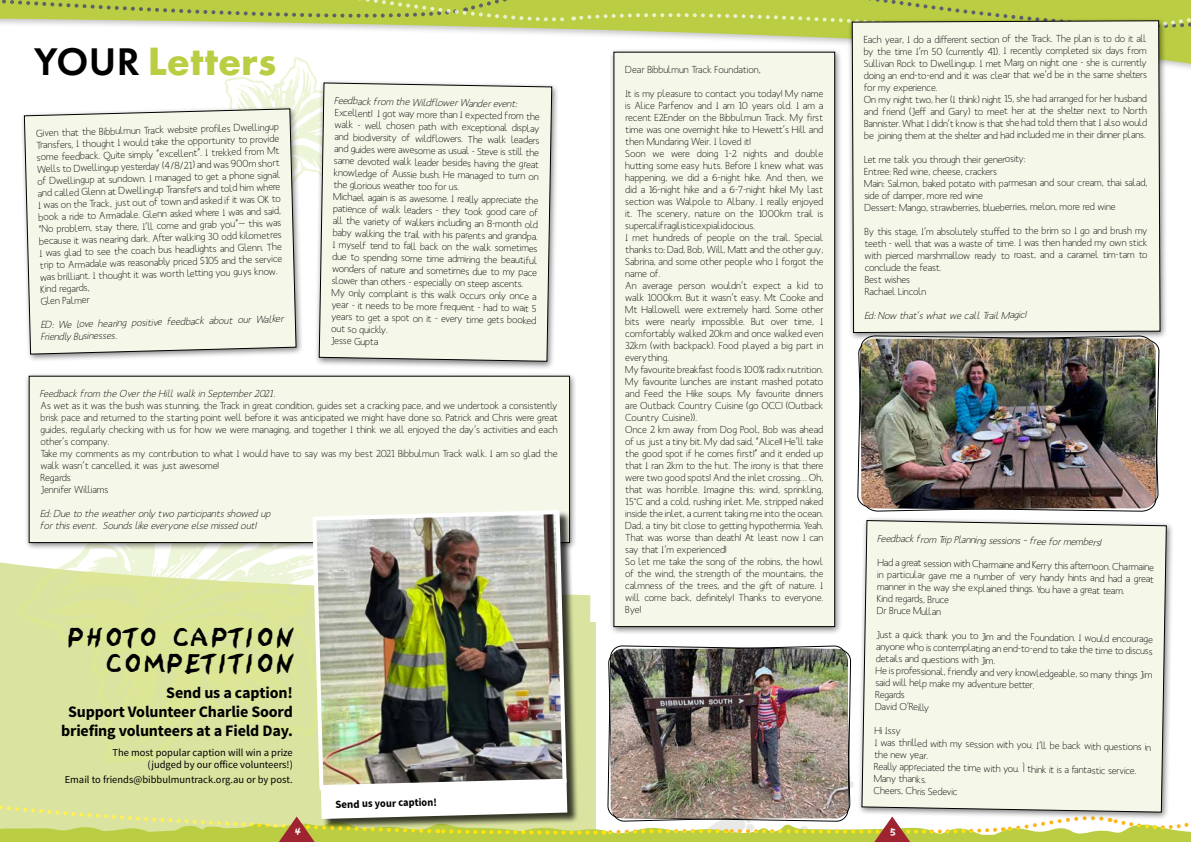
<style>
.page{position:relative;width:1191px;height:842px;background:#fff}
.page>*{position:absolute;margin:0;border:0;box-sizing:border-box;transform-origin:0 0}
.t1{font:700 41px "Futura PT";color:#bbce43}
.t2{font:22px/26px "Sand";letter-spacing:.2em;color:#000;text-align:right}
.t3{font:700 16px/19px "Source Sans Pro";letter-spacing:-.01em;color:#000;text-align:right}
.t4{font:700 11px "Source Sans Pro";color:#000}
.t5{font:10.5px/12px "Source Sans Pro";color:#000;text-align:right}
.t6{font:10px/12px "Mank Sans";color:#000}
.t7{font:italic 10px/12px "Mank Sans";color:#000}
.t8{font:9px "Sand";color:#fff}
.s1{font-weight:600;font-size:40px;color:#000}
</style>
<div class="page">
<svg style="left:606px;top:35px;width:585px;height:34px"></svg>
<svg style="left:0;top:0;width:1191px;height:35px;background:#c3d16a"></svg>
<div style="left:0;top:622px;width:595px;height:215px;background:#dbe3a0"></div>
<svg style="left:0;top:562px;width:590px;height:60px;fill:#dbe3a0"></svg>
<svg style="left:17px;top:551px;width:293px;height:211px"></svg>
<svg style="left:119px;top:735px;width:12px;height:22px"></svg>
<svg style="left:169px;top:573px;width:17px;height:19px"></svg>
<svg style="left:173px;top:636px;width:13px;height:4px"></svg>
<svg style="left:194px;top:559px;width:10px;height:6px"></svg>
<svg style="left:203px;top:574px;width:9px;height:6px"></svg>
<svg style="left:166px;top:604px;width:46px;height:13px"></svg>
<svg style="left:299px;top:712px;width:5px;height:7px"></svg>
<svg style="left:224px;top:57px;width:92px;height:115px"></svg>
<svg style="left:857px;top:342px;width:302px;height:170px"></svg>
<svg style="left:608px;top:645px;width:242px;height:134px"></svg>
<div style="left:24px;top:372px;width:553px;height:179px;background:#000;opacity:.5"></div>
<div style="left:29px;top:376px;width:540px;height:167px;background:#f5f8e9"></div>
<div style="left:29px;top:376px;width:541px;height:167px;border:1px solid #000"></div>
<div style="left:609px;top:48px;width:233px;height:587px;background:#000;opacity:.5"></div>
<div style="left:614px;top:52px;width:220px;height:575px;background:#f5f8e9"></div>
<div style="left:613px;top:52px;width:222px;height:575px;border:1px solid #000"></div>
<div style="left:20px;top:105px;width:284px;height:258px;background:#000;opacity:.5"></div>
<svg style="left:24px;top:108px;width:272px;height:247px;background:#f1f3e6"></svg>
<div style="left:314px;top:79px;width:246px;height:291px;background:#000;opacity:.5"></div>
<div style="left:319px;top:82px;width:233px;height:280px;background:#f5f8e9"></div>
<div style="left:857px;top:516px;width:317px;height:305px;background:#000;opacity:.5"></div>
<div style="left:861px;top:520px;width:305px;height:259px;background:#f5f8e9"></div>
<div style="left:313px;top:511px;width:265px;height:319px;background:#000;opacity:.75"></div>
<img style="left:310px;top:508px;width:259px;height:271px">
<div style="left:847px;top:17px;width:321px;height:324px;background:#000;opacity:.5"></div>
<div style="left:851px;top:20px;width:309px;height:313px;background:#f5f8e9"></div>
<img style="left:610px;top:649px;width:238px;height:130px">
<img style="left:861px;top:339px;width:294px;height:169px">
<svg style="left:0;top:779px;width:1191px;height:63px"></svg>
<h1 class="t1" style="left:34px;top:35px;width:243px"><span class="s1">YOUR</span> Letters</h1>
<p class="t6" style="left:34px;top:128px;width:246px;rotate:-2deg">Given that the Bibbulmun Track website profiles Dwellingup Transfers, I thought I would take the opportunity to provide some feedback. Quite simply “excellent”. I trekked from Mt Wells to Dwellingup yesterday (4/8/21) and was 900m short of Dwellingup at sundown. I managed to get a phone signal and called Glenn at Dwellingup Transfers and told him where I was on the Track, just out of town and asked if it was OK to book a ride to Armadale. Glenn asked where I was and said, “No problem, stay there, I’ll come and grab you”— this was because it was nearing dark. After walking 30 odd kilometres I was glad to see the coach bus headlights and Glenn. The trip to Armadale was reasonably priced $105 and the service was brilliant. I thought it was worth letting you guys know.<br>Kind regards,<br>Glen Palmer</p>
<p class="t7" style="left:41px;top:320px;width:244px;line-height:11.3px;rotate:-2deg">ED: We love hearing positive feedback about our Walker<br>Friendly Businesses.</p>
<p class="t7" style="left:335px;top:95px;width:184px;rotate:1deg">Feedback from the Wildflower Wander event:</p>
<p class="t6" style="left:335px;top:107px;width:207px;rotate:1deg">Excellent! I got way more than I expected from the walk - well chosen path with exceptional display and biodiversity of wildflowers. The walk leaders and guides were awesome as usual - Steve is still the same devoted walk leader besides having the great knowledge of Aussie bush. He managed to turn on the glorious weather too for us.<br>Michael again is as awesome. I really appreciate the patience of walk leaders - they took good care of all the variety of walkers including an 8-month old baby walking the trail with his parents and grandpa.<br>I myself tend to fall back on the walk sometimes due to spending some time admiring the beautiful wonders of nature and sometimes due to my pace slower than others - especially on steep ascents.<br>My only complaint is this walk occurs only once a year - it needs to be more frequent - had to wait 5 years to get a spot on it - every time gets booked out so quickly.<br>Jesse Gupta</p>
<p class="t7" style="left:40px;top:388px;width:237px">Feedback from the Over the Hill walk in September 2021.</p>
<p class="t6" style="left:40px;top:400px;width:519px">As wet as it was the bush was stunning, the Track in great condition, guides set a cracking pace, and we undertook a consistently brisk pace and returned to the starting point well before it was anticipated we might have done so. Patrick and Chris were great guides, regularly checking with us for how we were managing, and together I think we all enjoyed the day’s activities and each other’s company.<br>Take my comments as my contribution to what I would have to say was my best 2021 Bibbulmun Track walk. I am so glad the walk wasn’t cancelled, it was just awesome!<br>Regards<br>Jennifer Williams</p>
<p class="t7" style="left:40px;top:508px;width:232px">Ed: Due to the weather only two participants showed up for this event. Sounds like everyone else missed out!</p>
<h2 class="t2" style="left:69px;top:625px;width:227px">PHOTO CAPTION<br>COMPETITION</h2>
<h3 class="t3" style="left:61px;top:683px;width:233px">Send us a caption!<br>Support Volunteer Charlie Soord briefing volunteers at a Field Day.</h3>
<p class="t5" style="left:113px;top:747px;width:182px">The most popular caption will win a prize (judged by our office volunteers!)</p>
<p class="t5" style="left:65px;top:774px;width:229px">Email to friends@bibbulmuntrack.org.au or by post.</p>
<p class="t4" style="left:335px;top:797px;width:103px;rotate:-1deg">Send us your caption!</p>
<p class="t6" style="left:625px;top:64px;width:137px">Dear Bibbulmun Track Foundation,</p>
<p class="t6" style="left:625px;top:88px;width:200px">It is my pleasure to contact you today! My name is Alice Parfenov and I am 10 years old. I am a recent E2Ender on the Bibbulmun Track. My first time was one overnight hike to Hewett’s Hill and then Mundaring Weir. I loved it!<br>Soon we were doing 1-2 nights and double hutting some easy huts. Before I knew what was happening, we did a 6-night hike. And then, we did a 16-night hike and a 6-7-night hike! My last section was Walpole to Albany. I really enjoyed it. The scenery, nature on the 1000km trail is supercalifragilisticexpialidocious.<br>I met hundreds of people on the trail. Special thanks to: Dad, Bob, Will, Matt and the other guy, Sabrina, and some other people who I forgot the name of.<br>An average person wouldn’t expect a kid to walk 1000km. But it wasn’t easy. Mt Cooke and Mt Hallowell were extremely hard. Some other bits were nearly impossible. But over time, I comfortably walked 20km and once walked even 32km (with backpack). Food played a big part in everything.<br>My favourite breakfast food is 100% radix nutrition.<br>My favourite lunches are instant mashed potato and Feed the Hike soups. My favourite dinners are Outback Country Cuisine (go OCC! (Outback Country Cuisine)).<br>Once 2 km away from Dog Pool, Bob was ahead of us just a tiny bit. My dad said, “Alice!! He’ll take the good spot if he comes first!” and it ended up that I ran 2km to the hut. The irony is that there were two good spots! And the inlet crossing… Oh, that was horrible. Imagine this: wind, sprinkling, 15°C and a cold, rushing inlet. Me, stripped naked inside the inlet, a current taking me into the ocean.<br>Dad, a tiny bit close to getting hypothermia. Yeah.<br>That was worse than death! At least now I can say that I’m experienced!<br>So let me take the song of the robins, the howl of the wind, the strength of the mountains, the calmness of the trees, and the gift of nature. I will come back, definitely! Thanks to everyone.<br>Bye!</p>
<p class="t6" style="left:863px;top:33px;width:285px">Each year, I do a different section of the Track. The plan is to do it all by the time I’m 50 (currently 41). I recently completed six days from Sullivan Rock to Dwellingup. I met Marg on night one - she is currently doing an end-to-end and it was clear that we’d be in the same shelters for my experience.<br>On my night two, her (I think) night 15, she had arranged for her husband and friend (Jeff and Gary) to meet her at the shelter next to North Bannister. What I didn’t know is that she had told them that I also would be joining them at the shelter and had included me in their dinner plans.</p>
<p class="t6" style="left:864px;top:153px;width:285px">Let me talk you through their generosity:<br>Entree: Red wine, cheese, crackers<br>Main: Salmon, baked potato with parmesan and sour cream, thai salad, side of damper, more red wine<br>Dessert: Mango, strawberries, blueberries, melon, more red wine</p>
<p class="t6" style="left:864px;top:225px;width:285px">By this stage, I’m absolutely stuffed to the brim so I go and brush my teeth - well that was a waste of time. I was then handed my own stick with pierced marshmallow ready to roast, and a caramel tim-tam to conclude the feast.<br>Best wishes<br>Rachael Lincoln</p>
<p class="t7" style="left:865px;top:309px;width:163px">Ed: Now that’s what we call Trail Magic!</p>
<p class="t7" style="left:878px;top:532px;width:225px;rotate:1deg">Feedback from Trip Planning sessions – free for members!</p>
<p class="t6" style="left:877px;top:556px;width:278px;rotate:1deg">Had a great session with Charmaine and Kerry this afternoon. Charmaine in particular gave me a number of very handy hints and had a great manner in the way she explained things. You have a great team.<br>Kind regards, Bruce<br>Dr Bruce Mullan</p>
<p class="t6" style="left:876px;top:628px;width:278px;rotate:1deg">Just a quick thank you to Jim and the Foundation. I would encourage anyone who is contemplating an end-to-end to take the time to discuss details and questions with Jim.<br>He is professional, friendly and very knowledgeable, so many things Jim said will help make my adventure better.<br>Regards<br>David O’Reilly</p>
<p class="t6" style="left:874px;top:724px;width:278px;rotate:1deg">Hi Issy<br>I was thrilled with my session with you. I’ll be back with questions in the new year.<br>Really appreciated the time with you. Ì think it is a fantastic service.<br>Many thanks.<br>Cheers, Chris Sedevic</p>
<p class="t8" style="left:295px;top:826px;width:8px">4</p>
<p class="t8" style="left:890px;top:826px;width:8px">5</p>
</div>
